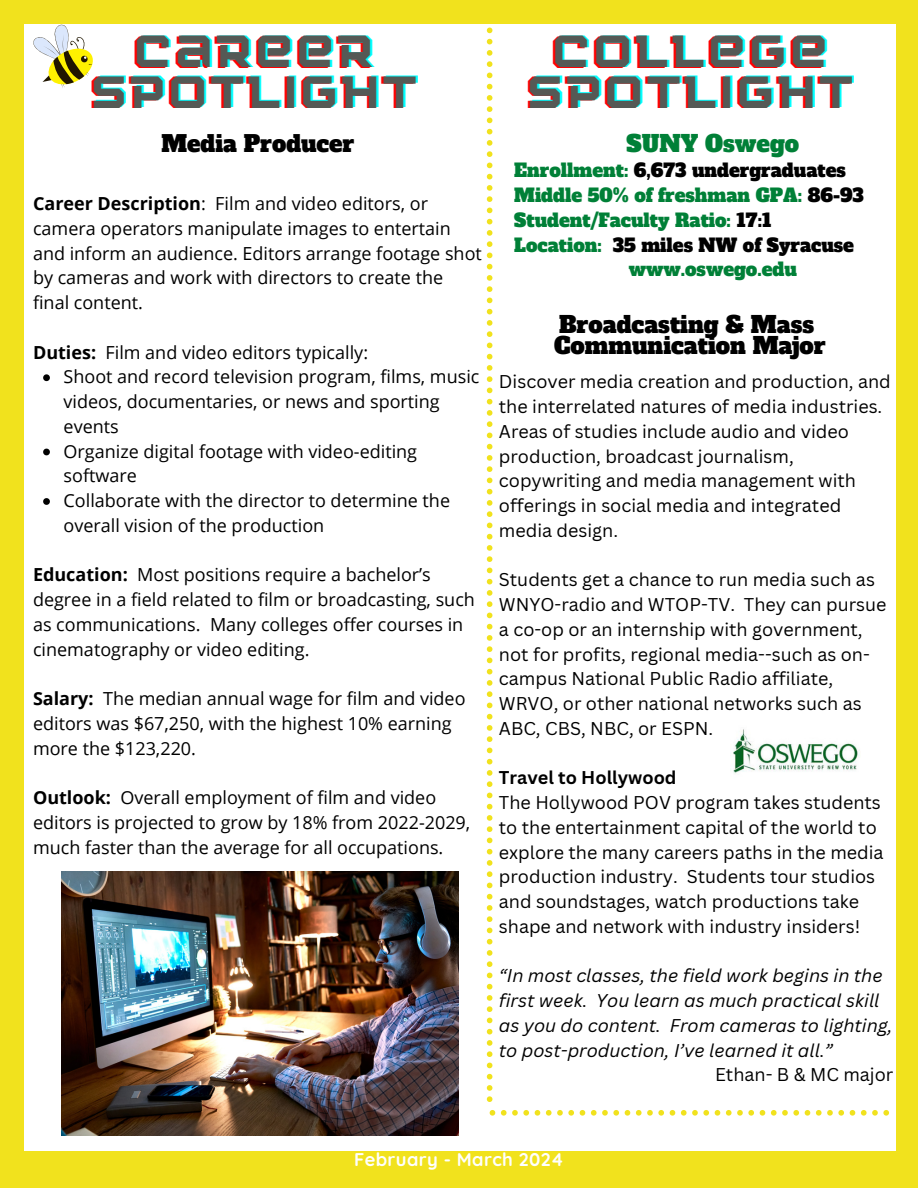
<style>
.page{position:relative;width:918px;height:1188px;background:#f1e21d}
.page>*{position:absolute;margin:0;border:0;box-sizing:border-box;transform-origin:0 0}
.t1{font:45px/40.5px "Squartiqa 4 F Light";letter-spacing:.105em;color:#0ff;text-align:center}
.t2{font:22.65px/21.3px "Alfa Slab One";color:#000}
.t3{font:22.65px "Alfa Slab One";color:#008037}
.t4{font:22.5px "Alfa Slab One";color:#000}
.t5{font:700 18.3px "Quicksand";letter-spacing:.02em;color:#fff}
.t6{font:18.15px "Alfa Slab One";color:#008037}
.t7{font:18.15px "Alfa Slab One";color:#000}
.t8{font:18px/24.8px "Open Sans";color:#000}
.t9{font:18px/24.8px "Canva Sans";color:#000}
.t10{font:italic 18px/24.8px "Canva Sans";color:#000}
.t11{font:700 18px "Canva Sans";color:#000}
.s1{font-weight:700}
.s2{color:#008037}
.s3{color:#000}
</style>
<div class="page">
<div style="left:24px;top:25px;width:872px;height:1126px;background:#fff"></div>
<svg style="left:487px;top:28px;width:5px;height:1074px"></svg>
<svg style="left:490px;top:1110px;width:399px;height:6px"></svg>
<svg style="left:33px;top:25px;width:60px;height:63px"></svg>
<img style="left:62px;top:872px;width:397px;height:264px">
<img style="left:733px;top:729px;width:127px;height:45px">
<svg style="left:43px;top:374px;width:7px;height:7px"></svg>
<svg style="left:43px;top:449px;width:7px;height:6px"></svg>
<svg style="left:43px;top:498px;width:7px;height:7px"></svg>
<h1 class="t1" style="left:94px;top:31px;width:326px">CAREER<br>SPOTLIGHT</h1>
<h1 class="t1" style="left:530px;top:31px;width:326px">COLLEGE<br>SPOTLIGHT</h1>
<p class="t4" style="left:161px;top:128px;width:195px">Media Producer</p>
<p class="t8" style="left:33px;top:191px;width:450px"><span class="s1">Career Description</span>: Film and video editors, or camera operators manipulate images to entertain and inform an audience. Editors arrange footage shot by cameras and work with directors to create the final content.</p>
<p class="t8" style="left:33px;top:339px;width:337px"><span class="s1">Duties:</span> Film and video editors typically:</p>
<p class="t8" style="left:64px;top:364px;width:417px">Shoot and record television program, films, music videos, documentaries, or news and sporting events</p>
<p class="t8" style="left:64px;top:438px;width:355px">Organize digital footage with video-editing software</p>
<h1 class="t8" style="left:64px;top:488px;width:388px">Collaborate with the director to determine the overall vision of the production</h1>
<h2 class="t8" style="left:33px;top:562px;width:443px"><span class="s1">Education:</span> Most positions require a bachelor’s degree in a field related to film or broadcasting, such as communications. Many colleges offer courses in cinematography or video editing.</h2>
<p class="t8" style="left:33px;top:686px;width:434px"><span class="s1">Salary:</span> The median annual wage for film and video editors was $67,250, with the highest 10% earning more the $123,220.</p>
<p class="t8" style="left:33px;top:785px;width:439px"><span class="s1">Outlook:</span> Overall employment of film and video editors is projected to grow by 18% from 2022-2029, much faster than the average for all occupations.</p>
<p class="t3" style="left:627px;top:128px;width:174px">SUNY Oswego</p>
<p class="t7" style="left:514px;top:159px;width:333px"><span class="s2">Enrollment:</span> 6,673 undergraduates</p>
<p class="t6" style="left:514px;top:183px;width:351px">Middle 50% of freshman GPA: <span class="s3">86-93</span></p>
<p class="t6" style="left:514px;top:208px;width:259px">Student/Faculty Ratio: <span class="s3">17:1</span></p>
<p class="t7" style="left:514px;top:233px;width:341px"><span class="s2">Location:</span> 35 miles NW of Syracuse</p>
<p class="t6" style="left:629px;top:258px;width:170px">www.oswego.edu</p>
<p class="t2" style="left:554px;top:314px;width:273px">Broadcasting &amp; Mass<br>Communication Major</p>
<p class="t9" style="left:499px;top:369px;width:393px">Discover media creation and production, and the interrelated natures of media industries.<br>Areas of studies include audio and video production, broadcast journalism, copywriting and media management with offerings in social media and integrated media design.</p>
<p class="t9" style="left:499px;top:567px;width:389px">Students get a chance to run media such as WNYO-radio and WTOP-TV. They can pursue a co-op or an internship with government, not for profits, regional media--such as on&shy;campus National Public Radio affiliate, WRVO, or other national networks such as ABC, CBS, NBC, or ESPN.</p>
<p class="t11" style="left:499px;top:765px;width:179px">Travel to Hollywood</p>
<p class="t9" style="left:499px;top:790px;width:386px">The Hollywood POV program takes students to the entertainment capital of the world to explore the many careers paths in the media production industry. Students tour studios and soundstages, watch productions take shape and network with industry insiders!</p>
<h3 class="t10" style="left:499px;top:963px;width:395px">“In most classes, the field work begins in the first week. You learn as much practical skill as you do content. From cameras to lighting, to post-production, I’ve learned it all.”</h3>
<p class="t9" style="left:715px;top:1062px;width:180px">Ethan- B &amp; MC major</p>
<p class="t5" style="left:354px;top:1148px;width:211px">February - March 2024</p>
</div>
